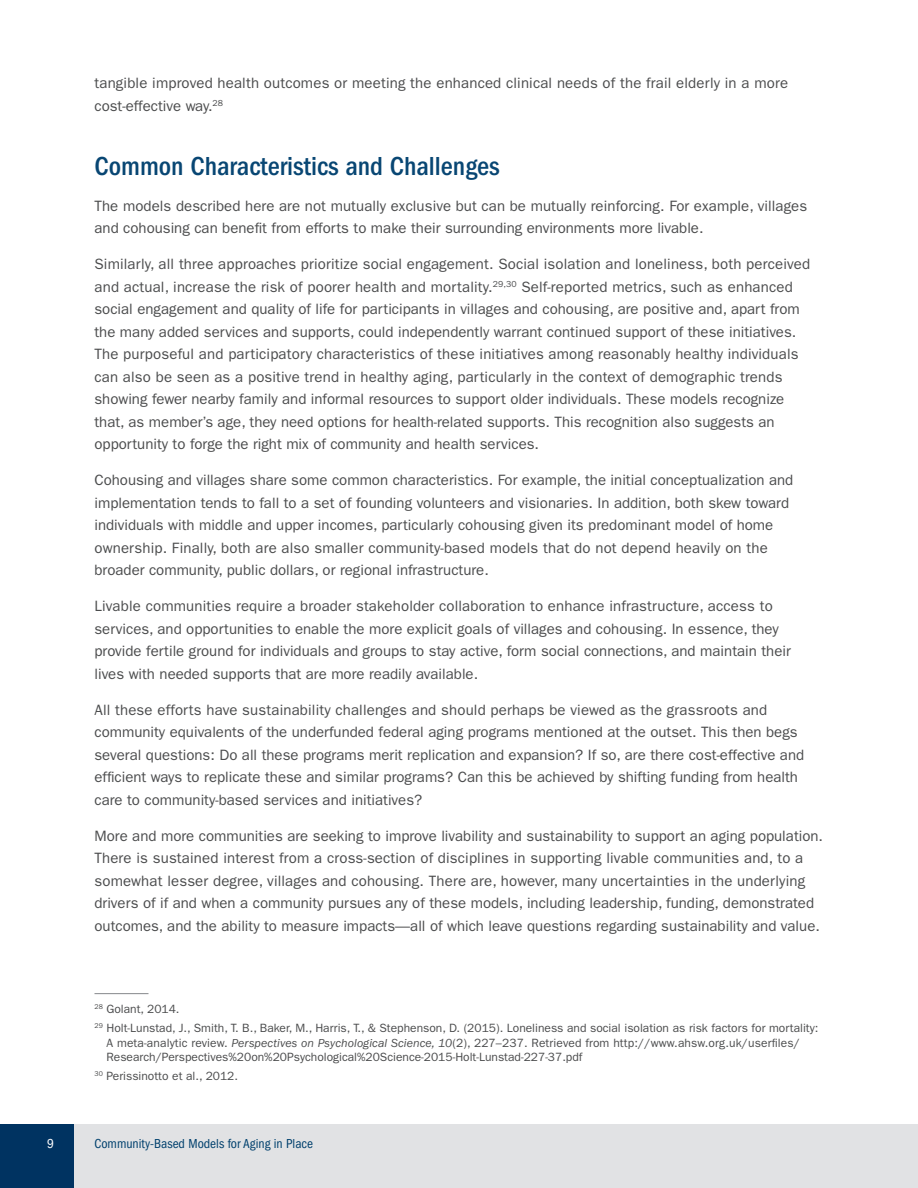
<style>
.page{position:relative;width:918px;height:1188px;background:#fff}
.page>*{position:absolute;margin:0;border:0;box-sizing:border-box;transform-origin:0 0}
.t1{font:500 condensed 27px "ITC Franklin Gothic Std";color:#084673}
.t2{font:15px/22.5px "ITC Franklin Gothic Std";color:#4b4c4d}
.t3{font:condensed 13.5px "ITC Franklin Gothic Std";color:#00406d}
.t4{font:condensed 13.5px "ITC Franklin Gothic Std";color:#fff}
.t5{font:12px/18.9px "ITC Franklin Gothic Std";color:#4b4c4d}
.s1{font-style:italic}
</style>
<div class="page">
<div style="left:0;top:1124px;width:918px;height:64px;background:#e1e2e4"></div>
<div style="left:0;top:1124px;width:74px;height:64px;background:#003361"></div>
<hr style="left:94px;top:993px;width:54px;height:1px;background:#939598">
<p class="t2" style="left:94px;top:72px;width:695px">tangible improved health outcomes or meeting the enhanced clinical needs of the frail elderly in a more cost-effective way.<sup>28</sup></p>
<h1 class="t1" style="left:94px;top:150px;width:407px">Common Characteristics and Challenges</h1>
<p class="t2" style="left:94px;top:194px;width:714px">The models described here are not mutually exclusive but can be mutually reinforcing. For example, villages and cohousing can benefit from efforts to make their surrounding environments more livable.</p>
<p class="t2" style="left:94px;top:253px;width:717px">Similarly, all three approaches prioritize social engagement. Social isolation and loneliness, both perceived and actual, increase the risk of poorer health and mortality.<sup>29,30</sup> Self-reported metrics, such as enhanced social engagement and quality of life for participants in villages and cohousing, are positive and, apart from the many added services and supports, could independently warrant continued support of these initiatives.<br>The purposeful and participatory characteristics of these initiatives among reasonably healthy individuals can also be seen as a positive trend in healthy aging, particularly in the context of demographic trends showing fewer nearby family and informal resources to support older individuals. These models recognize that, as member’s age, they need options for health-related supports. This recognition also suggests an opportunity to forge the right mix of community and health services.</p>
<p class="t2" style="left:94px;top:469px;width:700px">Cohousing and villages share some common characteristics. For example, the initial conceptualization and implementation tends to fall to a set of founding volunteers and visionaries. In addition, both skew toward individuals with middle and upper incomes, particularly cohousing given its predominant model of home ownership. Finally, both are also smaller community-based models that do not depend heavily on the broader community, public dollars, or regional infrastructure.</p>
<p class="t2" style="left:94px;top:595px;width:698px">Livable communities require a broader stakeholder collaboration to enhance infrastructure, access to services, and opportunities to enable the more explicit goals of villages and cohousing. In essence, they provide fertile ground for individuals and groups to stay active, form social connections, and maintain their lives with needed supports that are more readily available.</p>
<p class="t2" style="left:94px;top:698px;width:711px">All these efforts have sustainability challenges and should perhaps be viewed as the grassroots and community equivalents of the underfunded federal aging programs mentioned at the outset. This then begs several questions: Do all these programs merit replication and expansion? If so, are there cost-effective and efficient ways to replicate these and similar programs? Can this be achieved by shifting funding from health care to community-based services and initiatives?</p>
<p class="t2" style="left:94px;top:824px;width:730px">More and more communities are seeking to improve livability and sustainability to support an aging population.<br>There is sustained interest from a cross-section of disciplines in supporting livable communities and, to a somewhat lesser degree, villages and cohousing. There are, however, many uncertainties in the underlying drivers of if and when a community pursues any of these models, including leadership, funding, demonstrated outcomes, and the ability to measure impacts—all of which leave questions regarding sustainability and value.</p>
<p class="t5" style="left:94px;top:1000px;width:725px"><sup>28</sup> Golant, 2014.<br><sup>29</sup> Holt-Lunstad, J., Smith, T. B., Baker, M., Harris, T., &amp; Stephenson, D. (2015). Loneliness and social isolation as risk factors for mortality:</p>
<p class="t5" style="left:106px;top:1036px;width:695px;line-height:14.4px">A meta-analytic review. <span class="s1">Perspectives on Psychological Science, 10</span>(2), 227–237. Retrieved from http://www.ahsw.org.uk/userfiles/<br>Research/Perspectives%20on%20Psychological%20Science-2015-Holt-Lunstad-227-37.pdf</p>
<p class="t5" style="left:94px;top:1067px;width:145px"><sup>30</sup> Perissinotto et al., 2012.</p>
<p class="t4" style="left:47px;top:1136px;width:8px">9</p>
<p class="t3" style="left:94px;top:1136px;width:220px">Community-Based Models for Aging in Place</p>
</div>
